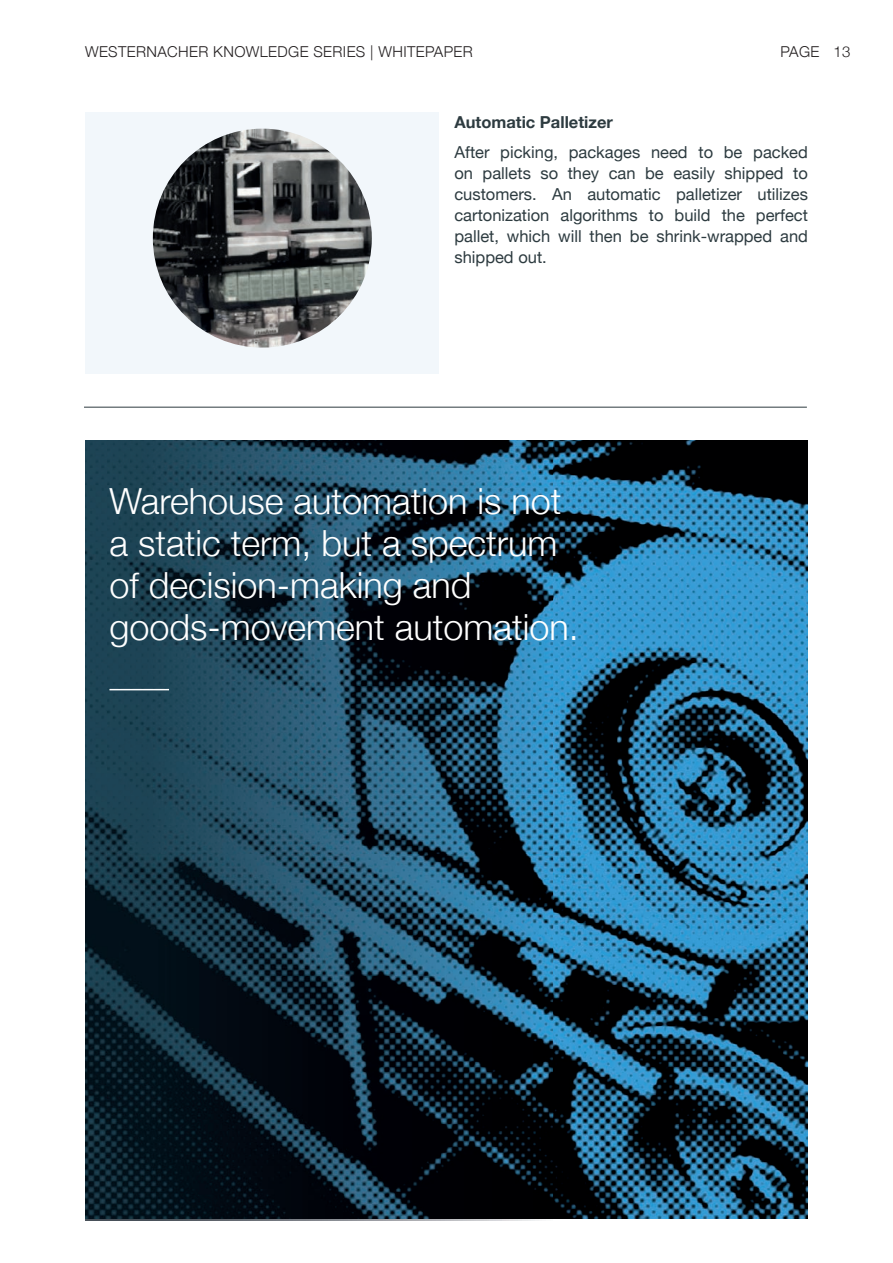
<style>
.page{position:relative;width:893px;height:1263px;background:#fff}
.page>*{position:absolute;margin:0;border:0;box-sizing:border-box;transform-origin:0 0}
.t1{font:300 36px/42px "Helvetica Neue";color:#fff}
.t2{font:16.5px/21px "Helvetica Neue";color:#2d3b40;text-align:justify}
.t3{font:700 16.5px "Helvetica Neue";color:#2d3b40}
.t4{font:300 15px "Helvetica Neue";letter-spacing:.025em;color:#231f20}
</style>
<div class="page">
<div style="left:85px;top:112px;width:353px;height:262px;background:#f2f7fb"></div>
<img style="left:153px;top:129px;width:219px;height:219px;border-radius:109px">
<img style="left:85px;top:440px;width:723px;height:778px">
<svg style="left:85px;top:1218px;width:468px;height:2px"></svg>
<hr style="left:109px;top:689px;width:60px;height:1px;background:#fff">
<hr style="left:84px;top:407px;width:723px;height:1px;background:#2d3b40">
<p class="t4" style="left:85px;top:40px;width:389px">WESTERNACHER KNOWLEDGE SERIES | WHITEPAPER</p>
<p class="t4" style="left:780px;top:40px;width:71px">PAGE 13</p>
<p class="t3" style="left:454px;top:110px;width:160px">Automatic Palletizer</p>
<p class="t2" style="left:454px;top:142px;width:355px">After picking, packages need to be packed on pallets so they can be easily shipped to customers. An automatic palletizer utilizes cartonization algorithms to build the perfect pallet, which will then be shrink-wrapped and shipped out.</p>
<h1 class="t1" style="left:109px;top:477px;width:471px">Warehouse automation is not a static term, but a spectrum of decision-making and goods-movement automation.</h1>
</div>
